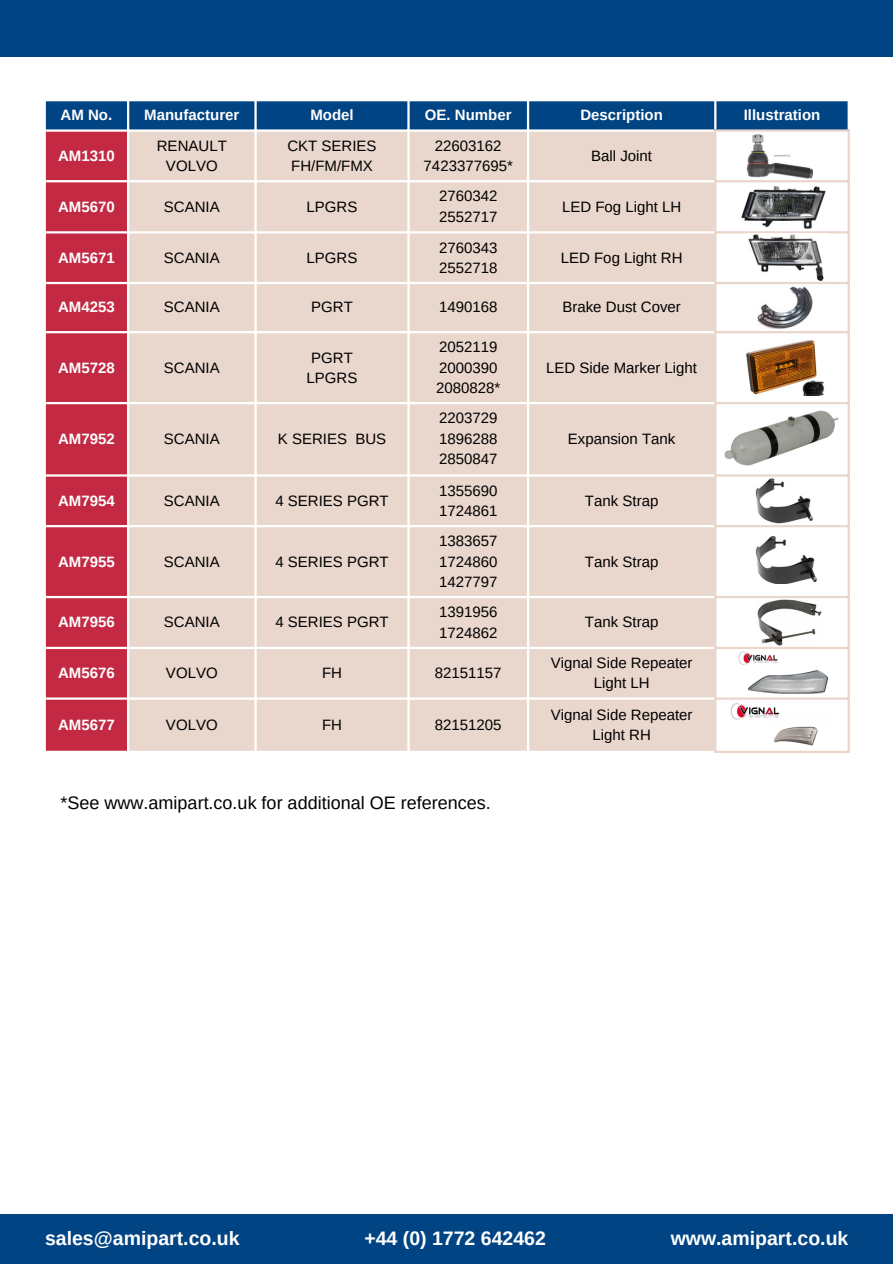
<style>
.page{position:relative;width:893px;height:1264px;background:#fff}
.page>*{position:absolute;margin:0;border:0;box-sizing:border-box;transform-origin:0 0}
.t1{font:700 19.5px "Arimo";color:#fff}
.t2{font:18px "Arimo";color:#000}
.t3{font:15px "Arimo";color:#000}
.t4{font:700 15px "Arimo";color:#fff}
</style>
<div class="page">
<div style="left:0;top:1214px;width:892px;height:49px;background:#004483"></div>
<div style="left:0;top:0;width:892px;height:57px;background:#004483"></div>
<div style="left:46px;top:101px;width:801px;height:28px;background:#004483"></div>
<div style="left:46px;top:132px;width:81px;height:618px;background:#c32943"></div>
<div style="left:129px;top:132px;width:585px;height:618px;background:#e9d6cc"></div>
<svg style="left:716px;top:132px;width:131px;height:618px"></svg>
<hr style="left:127px;top:101px;width:2px;height:649px;background:#fff">
<hr style="left:254px;top:101px;width:3px;height:649px;background:#fff">
<hr style="left:407px;top:101px;width:2px;height:649px;background:#fff">
<hr style="left:527px;top:101px;width:2px;height:649px;background:#fff">
<hr style="left:714px;top:101px;width:2px;height:28px;background:#fff">
<hr style="left:44px;top:180px;width:670px;height:2px;background:#fff">
<hr style="left:44px;top:231px;width:670px;height:2px;background:#fff">
<hr style="left:44px;top:282px;width:670px;height:2px;background:#fff">
<hr style="left:44px;top:331px;width:670px;height:2px;background:#fff">
<hr style="left:44px;top:402px;width:670px;height:2px;background:#fff">
<hr style="left:44px;top:474px;width:670px;height:2px;background:#fff">
<hr style="left:44px;top:525px;width:670px;height:2px;background:#fff">
<hr style="left:44px;top:596px;width:670px;height:2px;background:#fff">
<hr style="left:44px;top:646px;width:670px;height:3px;background:#fff">
<hr style="left:44px;top:697px;width:670px;height:2px;background:#fff">
<hr style="left:714px;top:132px;width:2px;height:618px;background:#e9d6cc">
<hr style="left:847px;top:132px;width:2px;height:618px;background:#e9d6cc">
<hr style="left:714px;top:129px;width:135px;height:3px;background:#e9d6cc">
<hr style="left:714px;top:180px;width:135px;height:2px;background:#e9d6cc">
<hr style="left:714px;top:231px;width:135px;height:2px;background:#e9d6cc">
<hr style="left:714px;top:282px;width:135px;height:2px;background:#e9d6cc">
<hr style="left:714px;top:331px;width:135px;height:2px;background:#e9d6cc">
<hr style="left:714px;top:402px;width:135px;height:2px;background:#e9d6cc">
<hr style="left:714px;top:474px;width:135px;height:2px;background:#e9d6cc">
<hr style="left:714px;top:525px;width:135px;height:2px;background:#e9d6cc">
<hr style="left:714px;top:596px;width:135px;height:2px;background:#e9d6cc">
<hr style="left:714px;top:646px;width:135px;height:3px;background:#e9d6cc">
<hr style="left:714px;top:697px;width:135px;height:2px;background:#e9d6cc">
<hr style="left:714px;top:750px;width:135px;height:3px;background:#e9d6cc">
<img style="left:746px;top:134px;width:66px;height:44px">
<img style="left:738px;top:185px;width:89px;height:44px">
<img style="left:748px;top:234px;width:79px;height:47px">
<img style="left:757px;top:286px;width:55px;height:43px">
<img style="left:723px;top:410px;width:117px;height:59px">
<img style="left:755px;top:477px;width:58px;height:47px">
<img style="left:755px;top:535px;width:62px;height:49px">
<img style="left:757px;top:599px;width:64px;height:46px">
<img style="left:738px;top:651px;width:89px;height:43px">
<img style="left:730px;top:702px;width:111px;height:45px">
<img style="left:745px;top:339px;width:79px;height:57px">
<p class="t4" style="left:61px;top:107px;width:53px">AM No.</p>
<p class="t4" style="left:144px;top:107px;width:96px">Manufacturer</p>
<p class="t4" style="left:310px;top:107px;width:45px">Model</p>
<p class="t4" style="left:425px;top:107px;width:88px">OE. Number</p>
<p class="t4" style="left:580px;top:107px;width:84px">Description</p>
<p class="t4" style="left:743px;top:107px;width:78px">Illustration</p>
<p class="t4" style="left:58px;top:147px;width:58px">AM1310</p>
<p class="t3" style="left:287px;top:137px;width:91px">CKT SERIES</p>
<p class="t3" style="left:291px;top:157px;width:83px">FH/FM/FMX</p>
<p class="t3" style="left:435px;top:137px;width:68px">22603162</p>
<p class="t3" style="left:423px;top:157px;width:91px">7423377695*</p>
<p class="t3" style="left:157px;top:137px;width:71px">RENAULT</p>
<p class="t3" style="left:166px;top:157px;width:53px">VOLVO</p>
<p class="t3" style="left:591px;top:147px;width:62px">Ball Joint</p>
<p class="t4" style="left:58px;top:198px;width:58px">AM5670</p>
<p class="t3" style="left:164px;top:198px;width:57px">SCANIA</p>
<p class="t3" style="left:306px;top:198px;width:52px">LPGRS</p>
<p class="t4" style="left:58px;top:249px;width:58px">AM5671</p>
<p class="t3" style="left:164px;top:249px;width:57px">SCANIA</p>
<p class="t3" style="left:306px;top:249px;width:52px">LPGRS</p>
<p class="t3" style="left:439px;top:188px;width:60px">2760342</p>
<p class="t3" style="left:439px;top:208px;width:60px">2552717</p>
<p class="t3" style="left:439px;top:239px;width:60px">2760343</p>
<p class="t3" style="left:439px;top:259px;width:60px">2552718</p>
<p class="t3" style="left:562px;top:198px;width:121px">LED Fog Light LH</p>
<p class="t3" style="left:560px;top:249px;width:123px">LED Fog Light RH</p>
<p class="t4" style="left:58px;top:299px;width:58px">AM4253</p>
<p class="t3" style="left:164px;top:299px;width:57px">SCANIA</p>
<p class="t3" style="left:311px;top:299px;width:43px">PGRT</p>
<p class="t3" style="left:439px;top:299px;width:60px">1490168</p>
<p class="t3" style="left:562px;top:299px;width:120px">Brake Dust Cover</p>
<p class="t4" style="left:58px;top:359px;width:58px">AM5728</p>
<p class="t3" style="left:164px;top:359px;width:57px">SCANIA</p>
<p class="t3" style="left:311px;top:349px;width:43px">PGRT</p>
<p class="t3" style="left:306px;top:369px;width:52px">LPGRS</p>
<p class="t4" style="left:58px;top:430px;width:58px">AM7952</p>
<p class="t3" style="left:164px;top:430px;width:57px">SCANIA</p>
<p class="t3" style="left:278px;top:430px;width:110px">K SERIES BUS</p>
<p class="t4" style="left:58px;top:492px;width:58px">AM7954</p>
<p class="t3" style="left:164px;top:492px;width:57px">SCANIA</p>
<p class="t3" style="left:275px;top:492px;width:115px">4 SERIES PGRT</p>
<p class="t4" style="left:58px;top:553px;width:58px">AM7955</p>
<p class="t3" style="left:164px;top:553px;width:57px">SCANIA</p>
<p class="t3" style="left:275px;top:553px;width:115px">4 SERIES PGRT</p>
<p class="t4" style="left:58px;top:614px;width:58px">AM7956</p>
<p class="t3" style="left:164px;top:614px;width:57px">SCANIA</p>
<p class="t3" style="left:275px;top:614px;width:115px">4 SERIES PGRT</p>
<p class="t3" style="left:439px;top:339px;width:60px">2052119</p>
<p class="t3" style="left:439px;top:359px;width:60px">2000390</p>
<p class="t3" style="left:436px;top:379px;width:66px">2080828*</p>
<p class="t3" style="left:439px;top:410px;width:60px">2203729</p>
<p class="t3" style="left:439px;top:430px;width:60px">1896288</p>
<p class="t3" style="left:439px;top:450px;width:60px">2850847</p>
<p class="t3" style="left:439px;top:482px;width:60px">1355690</p>
<p class="t3" style="left:439px;top:502px;width:60px">1724861</p>
<p class="t3" style="left:439px;top:533px;width:60px">1383657</p>
<p class="t3" style="left:439px;top:553px;width:60px">1724860</p>
<p class="t3" style="left:439px;top:573px;width:60px">1427797</p>
<p class="t3" style="left:439px;top:603px;width:60px">1391956</p>
<p class="t3" style="left:439px;top:624px;width:60px">1724862</p>
<p class="t4" style="left:58px;top:664px;width:58px">AM5676</p>
<p class="t3" style="left:166px;top:664px;width:53px">VOLVO</p>
<p class="t3" style="left:322px;top:664px;width:21px">FH</p>
<p class="t3" style="left:435px;top:664px;width:68px">82151157</p>
<p class="t4" style="left:58px;top:716px;width:58px">AM5677</p>
<p class="t3" style="left:166px;top:716px;width:53px">VOLVO</p>
<p class="t3" style="left:322px;top:716px;width:21px">FH</p>
<p class="t3" style="left:435px;top:716px;width:68px">82151205</p>
<h1 class="t2" style="left:61px;top:793px;width:431px">*See www.amipart.co.uk for additional OE references.</h1>
<p class="t3" style="left:546px;top:359px;width:152px">LED Side Marker Light</p>
<p class="t3" style="left:568px;top:430px;width:109px">Expansion Tank</p>
<p class="t3" style="left:585px;top:492px;width:75px">Tank Strap</p>
<p class="t3" style="left:585px;top:553px;width:75px">Tank Strap</p>
<p class="t3" style="left:585px;top:614px;width:75px">Tank Strap</p>
<p class="t3" style="left:550px;top:654px;width:143px">Vignal Side Repeater</p>
<p class="t3" style="left:593px;top:675px;width:57px">Light LH</p>
<p class="t3" style="left:550px;top:706px;width:143px">Vignal Side Repeater</p>
<p class="t3" style="left:592px;top:726px;width:60px">Light RH</p>
<p class="t1" style="left:45px;top:1226px;width:196px">sales@amipart.co.uk</p>
<p class="t1" style="left:364px;top:1226px;width:183px">+44 (0) 1772 642462</p>
<p class="t1" style="left:670px;top:1226px;width:179px">www.amipart.co.uk</p>
</div>
